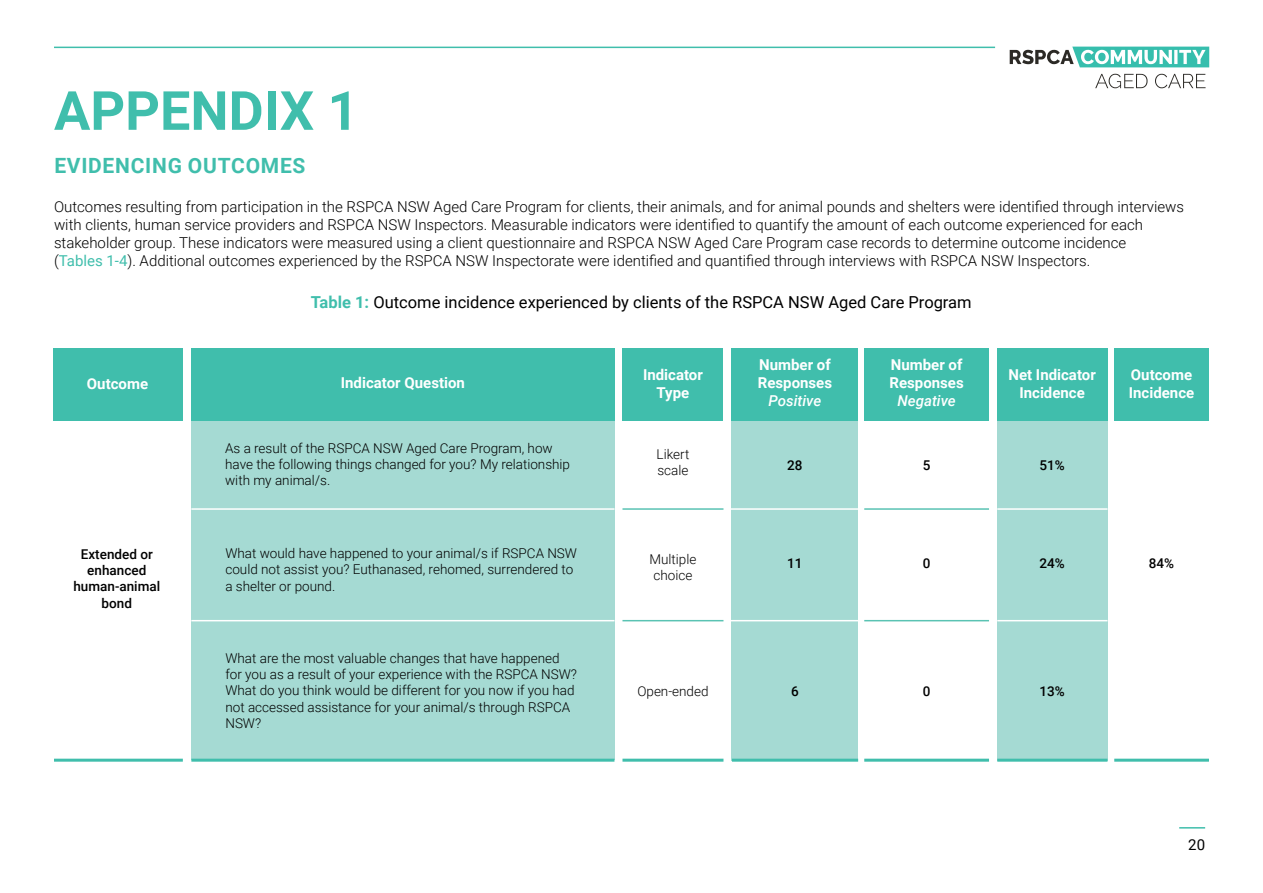
<style>
.page{position:relative;width:1263px;height:893px;background:#fff}
.page>*{position:absolute;margin:0;border:0;box-sizing:border-box;transform-origin:0 0}
.t1{font:700 54px "Roboto";color:#40beac}
.t2{font:700 21px "Roboto";letter-spacing:.035em;color:#40beac}
.t3{font:16.5px "Roboto";color:#000}
.t4{font:300 15px/18px "Roboto";color:#000}
.t5{font:700 15px/18px "Roboto";color:#fff}
.t6{font:italic 500 15px "Roboto";color:#fff}
.t7{font:15px "Roboto";color:#000}
.t8{font:300 13.5px/16.2px "Roboto";color:#000}
.t9{font:500 13.5px/16.2px "Roboto";color:#000;text-align:center}
.s1{font-weight:400;color:#40beac}
.s2{font-weight:700;color:#40beac}
</style>
<div class="page">
<hr style="left:54px;top:47px;width:941px;height:1px;background:#40beac">
<hr style="left:1179px;top:827px;width:26px;height:2px;background:#40beac">
<div style="left:997px;top:412px;width:110px;height:348px;background:#a5dad3"></div>
<div style="left:732px;top:412px;width:126px;height:348px;background:#a5dad3"></div>
<div style="left:191px;top:412px;width:423px;height:348px;background:#a5dad3"></div>
<div style="left:54px;top:349px;width:129px;height:72px;background:#40beac"></div>
<div style="left:191px;top:349px;width:423px;height:72px;background:#40beac"></div>
<div style="left:1114px;top:349px;width:95px;height:72px;background:#40beac"></div>
<div style="left:997px;top:349px;width:110px;height:72px;background:#40beac"></div>
<hr style="left:191px;top:508px;width:423px;height:2px;background:#fff">
<hr style="left:731px;top:508px;width:127px;height:2px;background:#fff">
<hr style="left:997px;top:508px;width:110px;height:2px;background:#fff">
<hr style="left:622px;top:508px;width:101px;height:2px;background:#5ac3b3">
<hr style="left:864px;top:508px;width:125px;height:2px;background:#5ac3b3">
<hr style="left:191px;top:620px;width:423px;height:1px;background:#fff">
<hr style="left:731px;top:620px;width:127px;height:1px;background:#fff">
<hr style="left:997px;top:620px;width:110px;height:1px;background:#fff">
<hr style="left:622px;top:620px;width:101px;height:1px;background:#5ac3b3">
<hr style="left:864px;top:620px;width:125px;height:1px;background:#5ac3b3">
<div style="left:622px;top:349px;width:101px;height:72px;background:#40beac"></div>
<div style="left:732px;top:349px;width:126px;height:72px;background:#40beac"></div>
<div style="left:864px;top:349px;width:125px;height:72px;background:#40beac"></div>
<svg style="left:1010px;top:47px;width:199px;height:20px"></svg>
<svg style="left:1095px;top:74px;width:52px;height:14px"></svg>
<svg style="left:1155px;top:74px;width:50px;height:14px"></svg>
<hr style="left:191px;top:759px;width:423px;height:3px;background:#40beac">
<hr style="left:732px;top:759px;width:126px;height:3px;background:#40beac">
<hr style="left:997px;top:759px;width:110px;height:3px;background:#40beac">
<hr style="left:622px;top:759px;width:101px;height:3px;background:#40beac">
<hr style="left:864px;top:759px;width:125px;height:3px;background:#40beac">
<hr style="left:54px;top:759px;width:129px;height:3px;background:#40beac">
<hr style="left:1114px;top:759px;width:95px;height:3px;background:#40beac">
<h1 class="t1" style="left:54px;top:85px;width:306px">APPENDIX 1</h1>
<h2 class="t2" style="left:54px;top:155px;width:253px">EVIDENCING OUTCOMES</h2>
<p class="t4" style="left:54px;top:197px;width:1131px">Outcomes resulting from participation in the RSPCA NSW Aged Care Program for clients, their animals, and for animal pounds and shelters were identified through interviews with clients, human service providers and RSPCA NSW Inspectors. Measurable indicators were identified to quantify the amount of each outcome experienced for each stakeholder group. These indicators were measured using a client questionnaire and RSPCA NSW Aged Care Program case records to determine outcome incidence<br>(<span class="s1">Tables 1-4</span>). Additional outcomes experienced by the RSPCA NSW Inspectorate were identified and quantified through interviews with RSPCA NSW Inspectors.</p>
<p class="t5" style="left:87px;top:375px;width:63px">Outcome</p>
<p class="t9" style="left:73px;top:547px;width:88px">Extended or enhanced human-animal bond</p>
<p class="t3" style="left:311px;top:295px;width:662px"><span class="s2">Table 1:</span> Outcome incidence experienced by clients of the RSPCA NSW Aged Care Program</p>
<p class="t5" style="left:341px;top:375px;width:126px">Indicator Question</p>
<p class="t5" style="left:643px;top:366px;width:61px;text-align:center">Indicator<br>Type</p>
<p class="t5" style="left:758px;top:357px;width:76px">Number of<br>Responses</p>
<p class="t6" style="left:768px;top:395px;width:54px">Positive</p>
<p class="t8" style="left:225px;top:441px;width:346px">As a result of the RSPCA NSW Aged Care Program, how have the following things changed for you? My relationship with my animal/s.</p>
<p class="t8" style="left:657px;top:447px;width:34px">Likert scale</p>
<p class="t8" style="left:225px;top:546px;width:353px">What would have happened to your animal/s if RSPCA NSW could not assist you? Euthanased, rehomed, surrendered to a shelter or pound.</p>
<p class="t8" style="left:225px;top:651px;width:353px">What are the most valuable changes that have happened for you as a result of your experience with the RSPCA NSW?<br>What do you think would be different for you now if you had not accessed assistance for your animal/s through RSPCA NSW?</p>
<p class="t8" style="left:649px;top:552px;width:48px;text-align:center">Multiple choice</p>
<p class="t8" style="left:637px;top:684px;width:73px">Open-ended</p>
<p class="t9" style="left:787px;top:457px;width:17px">28</p>
<p class="t9" style="left:787px;top:556px;width:17px">11</p>
<p class="t9" style="left:791px;top:684px;width:9px">6</p>
<p class="t5" style="left:889px;top:357px;width:76px">Number of<br>Responses</p>
<p class="t6" style="left:897px;top:395px;width:60px">Negative</p>
<p class="t9" style="left:923px;top:457px;width:9px">5</p>
<p class="t9" style="left:923px;top:556px;width:9px">0</p>
<p class="t9" style="left:923px;top:684px;width:9px">0</p>
<p class="t5" style="left:1008px;top:366px;width:89px;text-align:center">Net Indicator<br>Incidence</p>
<p class="t9" style="left:1039px;top:457px;width:27px">51%</p>
<p class="t5" style="left:1129px;top:366px;width:67px">Outcome<br>Incidence</p>
<p class="t9" style="left:1039px;top:556px;width:27px">24%</p>
<p class="t9" style="left:1149px;top:556px;width:27px">84%</p>
<p class="t9" style="left:1039px;top:684px;width:27px">13%</p>
<p class="t7" style="left:1188px;top:839px;width:18px">20</p>
</div>
